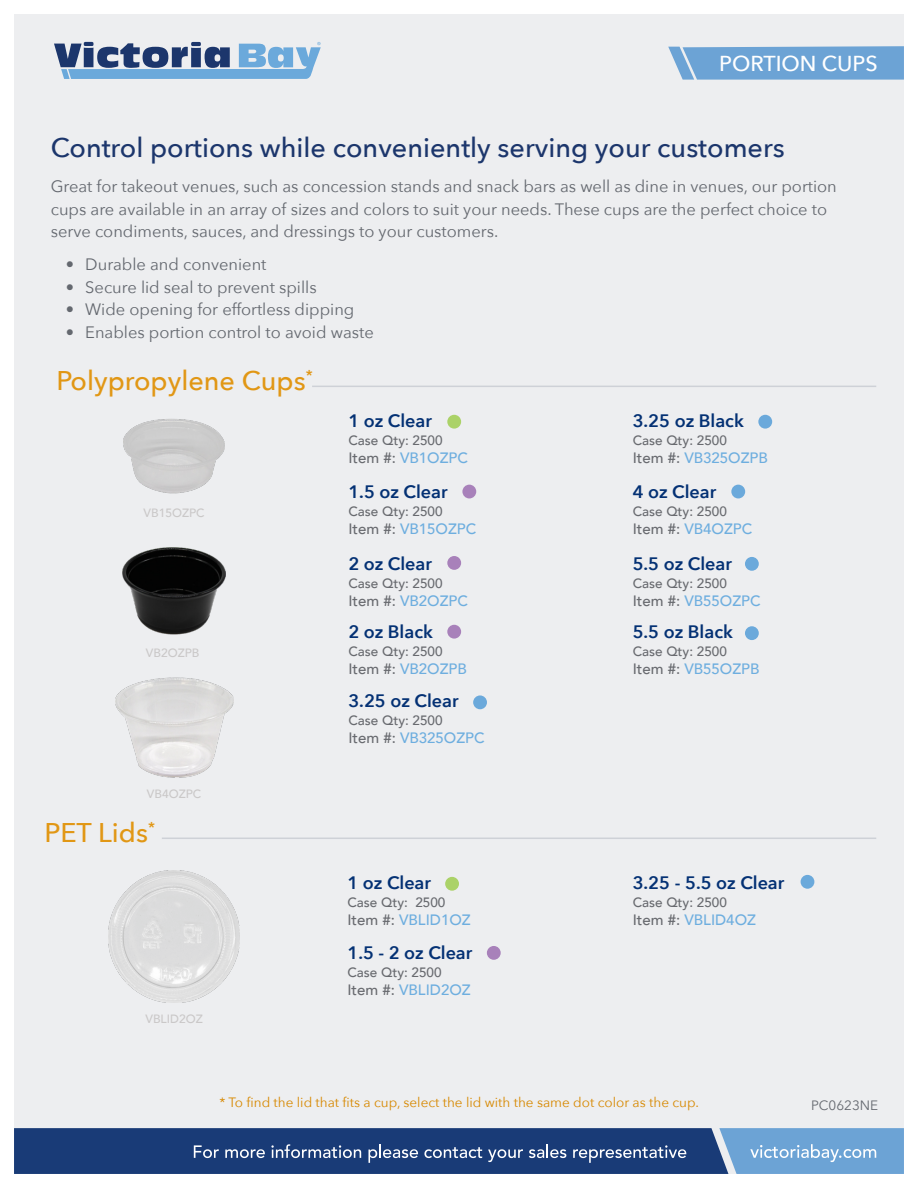
<style>
.page{position:relative;width:918px;height:1188px;background:#fff}
.page>*{position:absolute;margin:0;border:0;box-sizing:border-box;transform-origin:0 0}
.t1{font:500 27px "Avenir Next";color:#1c366c}
.t2{font:500 27px "Avenir Next";color:#e19715}
.t3{font:500 21.6px "Avenir Next";color:#fff}
.t4{font:600 18px "Avenir Next";color:#043174}
.t5{font:16.5px/22.5px "Avenir Next";color:#64686f}
.t6{font:500 15px "Avenir";color:#6eaedf}
.t7{font:500 13.5px "Avenir";color:#686a6f}
.t8{font:13.5px "Avenir Next";color:#d78800}
.t9{font:13.5px "Avenir Next";color:#64686f}
.t10{font:500 12px "Avenir";color:#cac8c8}
.s1{color:#686a6f}
</style>
<div class="page">
<div style="left:14px;top:14px;width:890px;height:1160px;background:#edeef0"></div>
<svg style="left:54px;top:42px;width:267px;height:37px"></svg>
<svg style="left:668px;top:46px;width:236px;height:34px;background:#76a8d7"></svg>
<svg style="left:14px;top:1128px;width:890px;height:46px;background:#3a5d92"></svg>
<hr style="left:312px;top:386px;width:564px;height:1px;background:#ced1d7">
<hr style="left:162px;top:838px;width:714px;height:1px;background:#ced1d7">
<img style="left:124px;top:419px;width:101px;height:75px">
<img style="left:116px;top:677px;width:118px;height:101px">
<img style="left:122px;top:547px;width:104px;height:88px">
<div style="left:447px;top:415px;width:14px;height:14px;background:#abd268;border-radius:50%"></div>
<div style="left:758px;top:415px;width:14px;height:14px;background:#6ba9db;border-radius:50%"></div>
<div style="left:731px;top:485px;width:14px;height:13px;background:#6ba9db;border-radius:50%"></div>
<div style="left:745px;top:557px;width:14px;height:14px;background:#6ba9db;border-radius:50%"></div>
<div style="left:745px;top:626px;width:14px;height:14px;background:#6ba9db;border-radius:50%"></div>
<div style="left:462px;top:485px;width:14px;height:13px;background:#a881ba;border-radius:50%"></div>
<div style="left:447px;top:556px;width:14px;height:14px;background:#a881ba;border-radius:50%"></div>
<div style="left:447px;top:625px;width:14px;height:14px;background:#a881ba;border-radius:50%"></div>
<div style="left:473px;top:695px;width:14px;height:14px;background:#6ba9db;border-radius:50%"></div>
<div style="left:801px;top:875px;width:13px;height:14px;background:#6ba9db;border-radius:50%"></div>
<div style="left:445px;top:877px;width:14px;height:14px;background:#abd268;border-radius:50%"></div>
<div style="left:487px;top:946px;width:14px;height:14px;background:#a881ba;border-radius:50%"></div>
<img style="left:108px;top:871px;width:132px;height:131px">
<p class="t3" style="left:719px;top:45px;width:160px">PORTION CUPS</p>
<p class="t1" style="left:51px;top:125px;width:736px">Control portions while conveniently serving your customers</p>
<p class="t5" style="left:51px;top:174px;width:788px">Great for takeout venues, such as concession stands and snack bars as well as dine in venues, our portion cups are available in an array of sizes and colors to suit your needs. These cups are the perfect choice to serve condiments, sauces, and dressings to your customers.</p>
<p class="t5" style="left:66px;top:252px;width:202px">• Durable and convenient</p>
<p class="t5" style="left:66px;top:275px;width:252px">• Secure lid seal to prevent spills</p>
<p class="t5" style="left:66px;top:297px;width:290px">• Wide opening for effortless dipping</p>
<p class="t5" style="left:66px;top:320px;width:310px">• Enables portion control to avoid waste</p>
<p class="t2" style="left:56px;top:357px;width:258px">Polypropylene Cups<sup>*</sup></p>
<p class="t10" style="left:144px;top:502px;width:63px">VB15OZPC</p>
<p class="t10" style="left:146px;top:642px;width:55px">VB2OZPB</p>
<p class="t10" style="left:147px;top:784px;width:56px">VB4OZPC</p>
<p class="t2" style="left:44px;top:809px;width:112px">PET Lids<sup>*</sup></p>
<p class="t10" style="left:146px;top:1009px;width:59px">VBLID2OZ</p>
<p class="t4" style="left:348px;top:406px;width:85px">1 oz Clear</p>
<p class="t7" style="left:348px;top:429px;width:96px">Case Qty: 2500</p>
<p class="t6" style="left:348px;top:445px;width:121px"><span class="s1">Item #:</span> VB1OZPC</p>
<p class="t4" style="left:348px;top:476px;width:101px">1.5 oz Clear</p>
<p class="t7" style="left:348px;top:499px;width:96px">Case Qty: 2500</p>
<p class="t6" style="left:348px;top:516px;width:130px"><span class="s1">Item #:</span> VB15OZPC</p>
<p class="t4" style="left:348px;top:548px;width:85px">2 oz Clear</p>
<p class="t7" style="left:348px;top:571px;width:96px">Case Qty: 2500</p>
<p class="t6" style="left:348px;top:587px;width:121px"><span class="s1">Item #:</span> VB2OZPC</p>
<p class="t4" style="left:348px;top:617px;width:86px">2 oz Black</p>
<p class="t7" style="left:348px;top:640px;width:96px">Case Qty: 2500</p>
<p class="t6" style="left:348px;top:656px;width:120px"><span class="s1">Item #:</span> VB2OZPB</p>
<p class="t4" style="left:348px;top:686px;width:112px">3.25 oz Clear</p>
<p class="t7" style="left:348px;top:709px;width:96px">Case Qty: 2500</p>
<p class="t6" style="left:348px;top:725px;width:138px"><span class="s1">Item #:</span> VB325OZPC</p>
<p class="t4" style="left:347px;top:867px;width:85px">1 oz Clear</p>
<p class="t7" style="left:347px;top:890px;width:100px">Case Qty: 2500</p>
<p class="t6" style="left:347px;top:907px;width:125px"><span class="s1">Item #:</span> VBLID1OZ</p>
<p class="t4" style="left:347px;top:937px;width:127px">1.5 - 2 oz Clear</p>
<p class="t7" style="left:347px;top:961px;width:96px">Case Qty: 2500</p>
<p class="t6" style="left:347px;top:977px;width:125px"><span class="s1">Item #:</span> VBLID2OZ</p>
<p class="t4" style="left:633px;top:406px;width:113px">3.25 oz Black</p>
<p class="t7" style="left:633px;top:429px;width:96px">Case Qty: 2500</p>
<p class="t6" style="left:633px;top:445px;width:137px"><span class="s1">Item #:</span> VB325OZPB</p>
<p class="t4" style="left:633px;top:476px;width:85px">4 oz Clear</p>
<p class="t7" style="left:633px;top:499px;width:96px">Case Qty: 2500</p>
<p class="t6" style="left:633px;top:516px;width:121px"><span class="s1">Item #:</span> VB4OZPC</p>
<p class="t4" style="left:633px;top:548px;width:101px">5.5 oz Clear</p>
<p class="t7" style="left:633px;top:571px;width:96px">Case Qty: 2500</p>
<p class="t6" style="left:633px;top:587px;width:130px"><span class="s1">Item #:</span> VB55OZPC</p>
<p class="t4" style="left:633px;top:617px;width:102px">5.5 oz Black</p>
<p class="t7" style="left:633px;top:640px;width:96px">Case Qty: 2500</p>
<p class="t6" style="left:633px;top:656px;width:128px"><span class="s1">Item #:</span> VB55OZPB</p>
<p class="t4" style="left:633px;top:867px;width:153px">3.25 - 5.5 oz Clear</p>
<p class="t7" style="left:633px;top:890px;width:96px">Case Qty: 2500</p>
<p class="t6" style="left:633px;top:907px;width:125px"><span class="s1">Item #:</span> VBLID4OZ</p>
<p class="t8" style="left:219px;top:1091px;width:481px">* To find the lid that fits a cup, select the lid with the same dot color as the cup.</p>
<p class="t9" style="left:811px;top:1094px;width:69px">PC0623NE</p>
</div>
